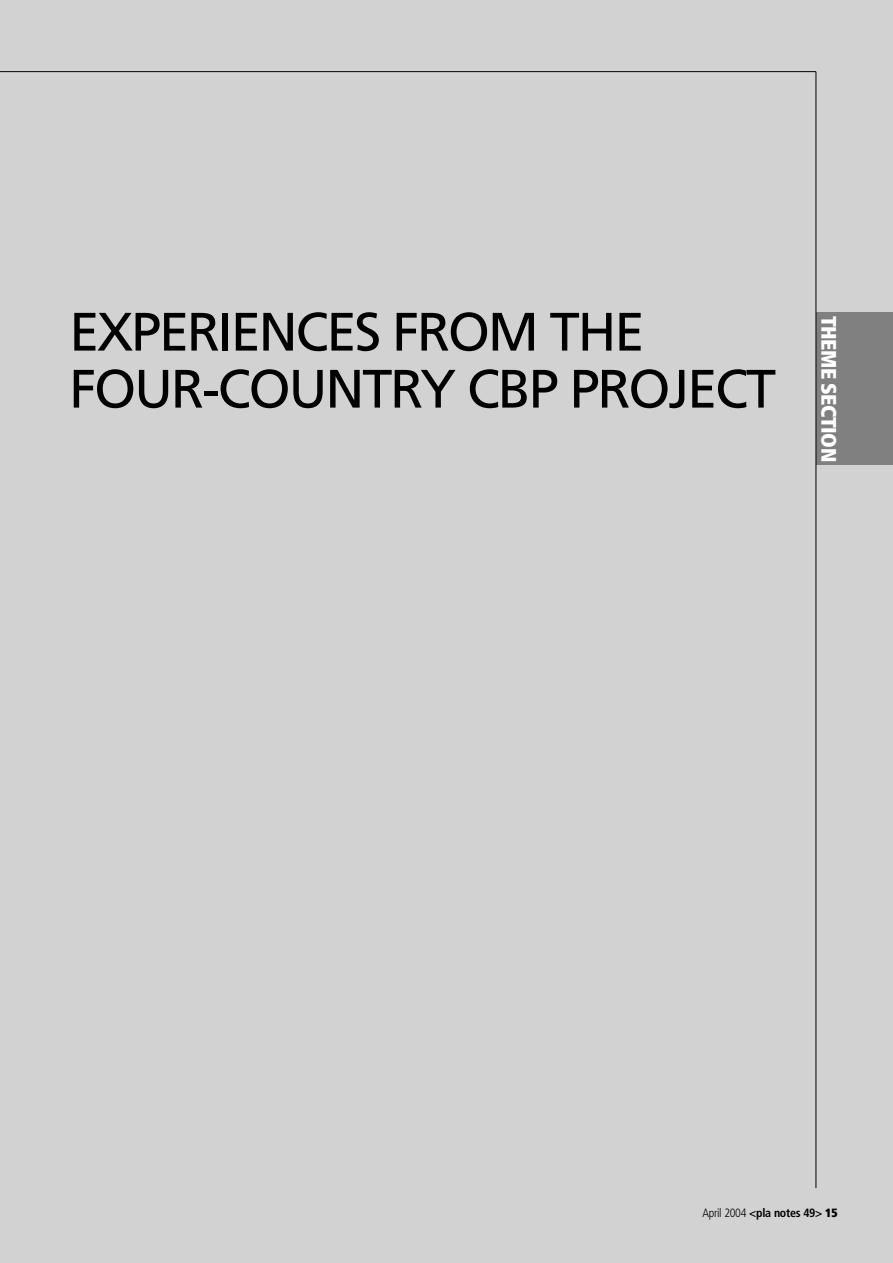
<style>
.page{position:relative;width:893px;height:1263px;background:#d2d2d2}
.page>*{position:absolute;margin:0;border:0;box-sizing:border-box;transform-origin:0 0}
.t1{font:54px/57px "Frutiger";letter-spacing:-.04em;color:#000}
.t2{font:900 condensed 21px "Frutiger";letter-spacing:-.02em;color:#fff}
.t3{font:700 condensed 12px "Frutiger";letter-spacing:-.025em;color:#000}
.s1{font-weight:300}
.s2{font-weight:900}
</style>
<div class="page">
<div style="left:816px;top:313px;width:77px;height:152px;background:#808080"></div>
<hr style="left:816px;top:72px;width:1px;height:1116px;background:#000">
<hr style="left:0;top:71px;width:816px;height:1px;background:#000">
<p class="t1" style="left:69px;top:307px;width:708px">EXPERIENCES FROM THE<br>FOUR-COUNTRY CBP PROJECT</p>
<p class="t2" style="left:837px;top:316px;width:148px;rotate:90deg">THEME SECTION</p>
<p class="t3" style="left:702px;top:1208px;width:137px"><span class="s1">April 2004</span> &lt;pla notes 49&gt; <span class="s2">15</span></p>
</div>
